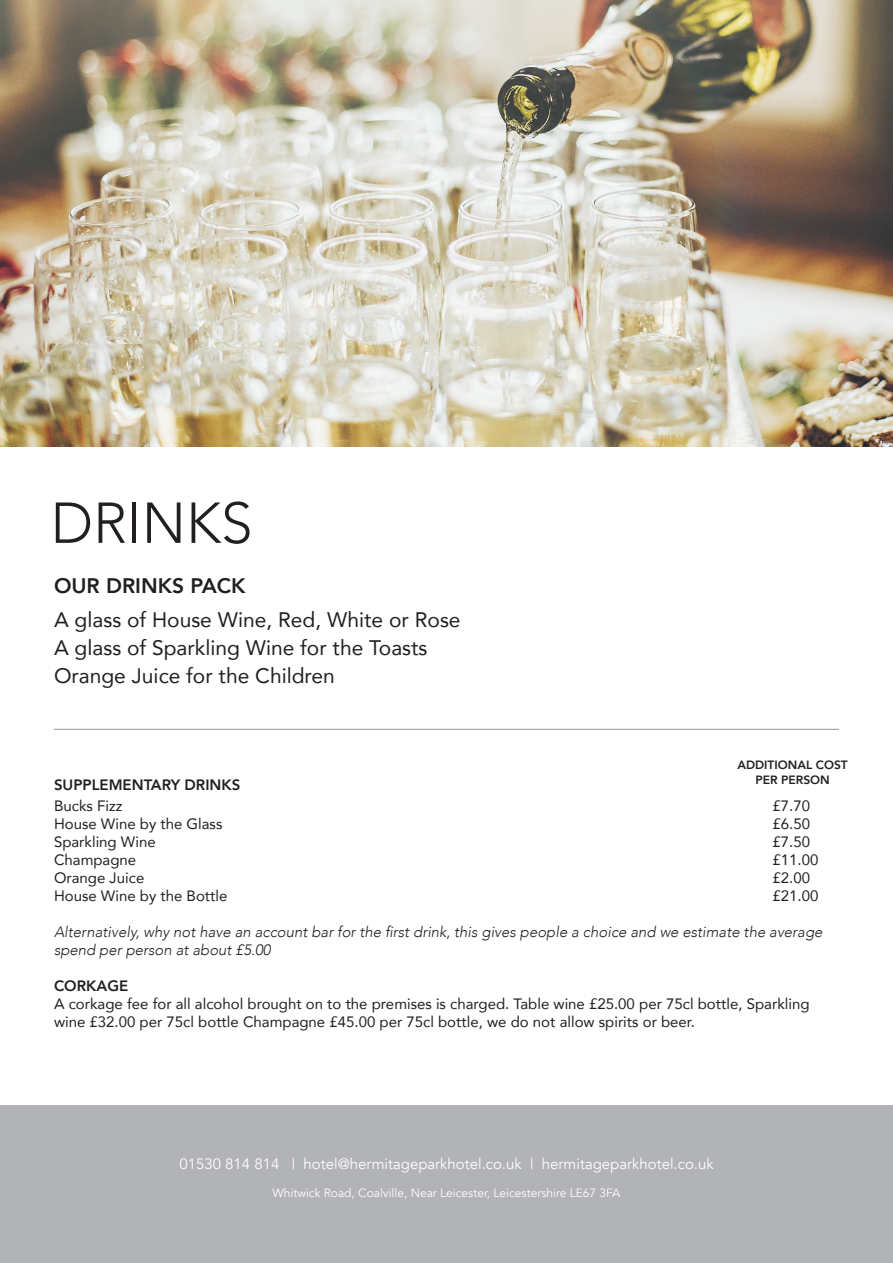
<style>
.page{position:relative;width:893px;height:1263px;background:#fff}
.page>*{position:absolute;margin:0;border:0;box-sizing:border-box;transform-origin:0 0}
.t1{font:300 57px "Avenir";color:#231f20}
.t2{font:21px "Avenir";color:#231f20}
.t3{font:800 21px "Avenir";color:#231f20}
.t4{font:15px/18px "Avenir";color:#231f20}
.t5{font:italic 300 15px/18px "Avenir";color:#231f20}
.t6{font:15px "Avenir";color:#fff}
.t7{font:800 15px "Avenir";color:#231f20}
.t8{font:12px "Avenir";color:#fff}
.t9{font:800 12px "Avenir";color:#231f20}
</style>
<div class="page">
<img style="left:0;top:0;width:893px;height:446px">
<hr style="left:54px;top:729px;width:785px;height:1px;background:#939598">
<div style="left:0;top:1106px;width:893px;height:157px;background:#b2b3b7"></div>
<p class="t1" style="left:51px;top:489px;width:203px">DRINKS</p>
<p class="t3" style="left:54px;top:569px;width:193px">OUR DRINKS PACK</p>
<p class="t2" style="left:54px;top:603px;width:408px">A glass of House Wine, Red, White or Rose</p>
<p class="t2" style="left:54px;top:631px;width:375px">A glass of Sparkling Wine for the Toasts</p>
<p class="t2" style="left:54px;top:659px;width:282px">Orange Juice for the Children</p>
<p class="t9" style="left:737px;top:756px;width:112px">ADDITIONAL COST</p>
<p class="t9" style="left:755px;top:770px;width:76px">PER PERSON</p>
<p class="t7" style="left:54px;top:773px;width:188px">SUPPLEMENTARY DRINKS</p>
<p class="t4" style="left:54px;top:796px;width:70px">Bucks Fizz</p>
<p class="t4" style="left:772px;top:796px;width:39px">£7.70</p>
<p class="t4" style="left:54px;top:814px;width:170px">House Wine by the Glass</p>
<p class="t4" style="left:772px;top:814px;width:39px">£6.50</p>
<p class="t4" style="left:54px;top:832px;width:103px">Sparkling Wine</p>
<p class="t4" style="left:772px;top:832px;width:39px">£7.50</p>
<p class="t4" style="left:54px;top:850px;width:84px">Champagne</p>
<p class="t4" style="left:772px;top:850px;width:47px">£11.00</p>
<p class="t4" style="left:54px;top:868px;width:92px">Orange Juice</p>
<p class="t4" style="left:772px;top:868px;width:39px">£2.00</p>
<p class="t4" style="left:54px;top:886px;width:175px">House Wine by the Bottle</p>
<p class="t4" style="left:772px;top:886px;width:47px">£21.00</p>
<p class="t5" style="left:54px;top:922px;width:770px">Alternatively, why not have an account bar for the first drink, this gives people a choice and we estimate the average spend per person at about £5.00</p>
<p class="t7" style="left:54px;top:974px;width:76px">CORKAGE</p>
<p class="t4" style="left:54px;top:994px;width:757px">A corkage fee for all alcohol brought on to the premises is charged. Table wine £25.00 per 75cl bottle, Sparkling wine £32.00 per 75cl bottle Champagne £45.00 per 75cl bottle, we do not allow spirits or beer.</p>
<p class="t6" style="left:179px;top:1155px;width:536px">01530 814 814 | hotel@hermitageparkhotel.co.uk | hermitageparkhotel.co.uk</p>
<p class="t8" style="left:272px;top:1185px;width:350px">Whitwick Road, Coalville, Near Leicester, Leicestershire LE67 3FA</p>
</div>
